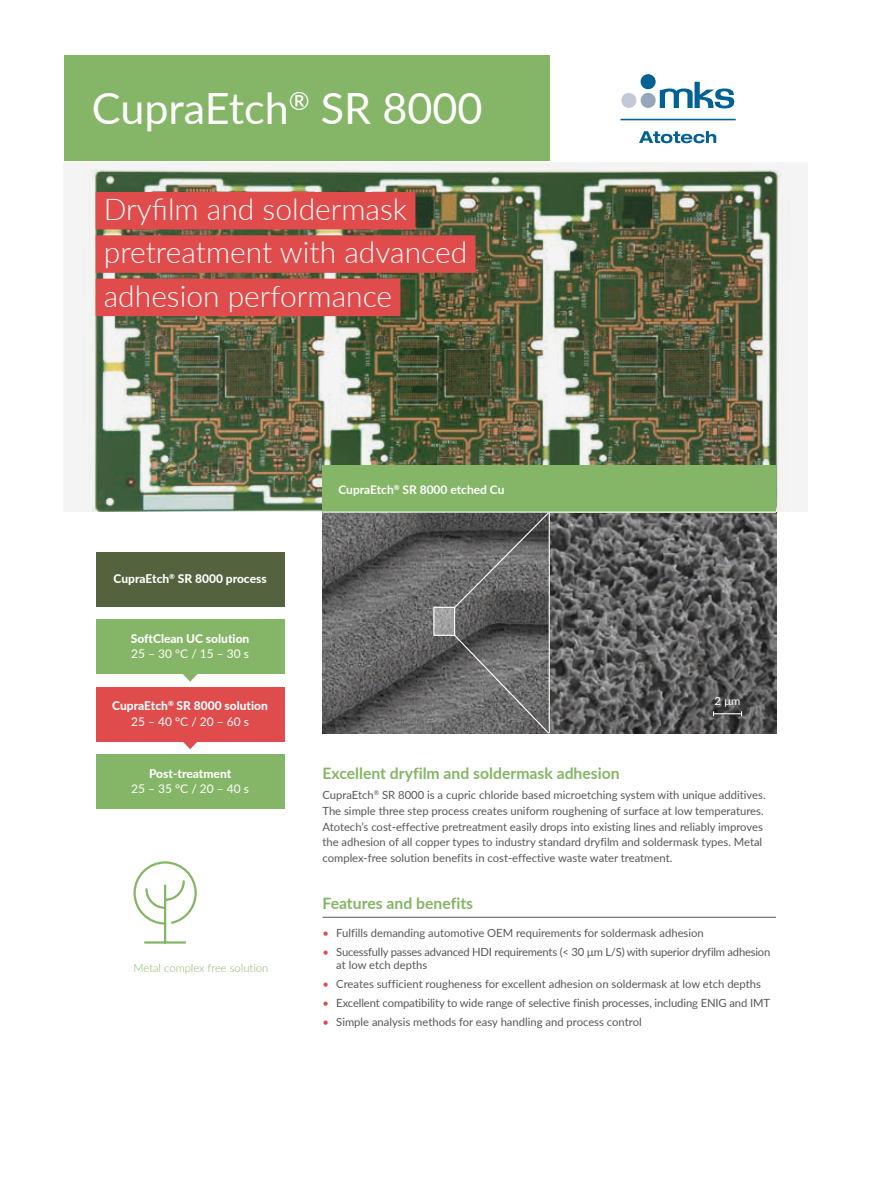
<style>
.page{position:relative;width:893px;height:1191px;background:#fff}
.page>*{position:absolute;margin:0;border:0;box-sizing:border-box;transform-origin:0 0}
.t1{font:43.2px "Lato";color:#fff}
.t2{font:300 30px/43.3px "Lato";color:#fff}
.t3{font:700 15.75px "Lato";color:#85b566}
.t4{font:900 12px/15.8px "Lato";color:#fff;text-align:center}
.t5{font:12px "Lato";color:#fff}
.t6{font:700 12px "Lato";color:#fff}
.t7{font:11.25px/15.8px "Lato";color:#575756}
.t8{font:11.25px/13.5px "Lato";letter-spacing:-.02em;color:#575756}
.t9{font:300 11.25px "Lato";color:#85b566}
.t10{font:11.25px "Lato";color:#fff}
.s1{font-weight:400}
.s2{color:#e04b4c}
</style>
<div class="page">
<img style="left:64px;top:162px;width:744px;height:349px">
<hr style="left:322px;top:917px;width:454px;height:1px;background:#575756">
<div style="left:64px;top:55px;width:485px;height:107px;background:#85b566"></div>
<hr style="left:64px;top:161px;width:744px;height:1px;background:#fff">
<div style="left:96px;top:551px;width:189px;height:55px;background:#54623d"></div>
<div style="left:96px;top:754px;width:189px;height:55px;background:#85b566"></div>
<svg style="left:165px;top:741px;width:50px;height:8px"></svg>
<div style="left:96px;top:686px;width:189px;height:55px;background:#e04b4c"></div>
<div style="left:96px;top:192px;width:319px;height:37px;background:#e04b4c"></div>
<div style="left:96px;top:235px;width:379px;height:38px;background:#e04b4c"></div>
<div style="left:96px;top:279px;width:304px;height:37px;background:#e04b4c"></div>
<svg style="left:133px;top:861px;width:64px;height:83px"></svg>
<svg style="left:183px;top:674px;width:15px;height:7px"></svg>
<div style="left:96px;top:619px;width:189px;height:55px;background:#85b566"></div>
<img style="left:550px;top:512px;width:226px;height:221px">
<div style="left:322px;top:465px;width:454px;height:47px;background:#85b566"></div>
<svg style="left:322px;top:512px;width:227px;height:221px;background:#626161"></svg>
<hr style="left:322px;top:511px;width:454px;height:1px;background:#fff">
<svg style="left:713px;top:711px;width:29px;height:5px"></svg>
<svg style="left:436px;top:609px;width:17px;height:24px"></svg>
<div style="left:433px;top:607px;width:22px;height:29px;border:1px solid #fff"></div>
<svg style="left:453px;top:511px;width:97px;height:98px;background:#646363"></svg>
<svg style="left:453px;top:634px;width:97px;height:100px;background:#706f6f"></svg>
<hr style="left:620px;top:119px;width:116px;height:1px;background:#006193">
<svg style="left:639px;top:131px;width:77px;height:12px"></svg>
<div style="left:641px;top:74px;width:15px;height:15px;background:#006193;border-radius:50%"></div>
<div style="left:641px;top:93px;width:15px;height:15px;background:#94a6bd;border-radius:50%"></div>
<div style="left:621px;top:93px;width:15px;height:15px;background:#c2cad7;border-radius:50%"></div>
<svg style="left:660px;top:82px;width:74px;height:26px"></svg>
<h1 class="t1" style="left:92px;top:78px;width:392px">CupraEtch<sup>®</sup> SR 8000</h1>
<h2 class="t2" style="left:104px;top:186px;width:365px">Dryfilm and soldermask pretreatment with advanced adhesion performance</h2>
<p class="t4" style="left:114px;top:570px;width:155px">CupraEtch<sup>®</sup> SR 8000 process</p>
<p class="t4" style="left:131px;top:630px;width:120px">SoftClean UC solution</p>
<p class="t5" style="left:131px;top:645px;width:119px">25 – 30 °C / 15 – 30 s</p>
<p class="t4" style="left:112px;top:697px;width:157px">CupraEtch<sup>®</sup> SR 8000 solution<br><span class="s1">25 – 40 °C / 20 – 60 s</span></p>
<p class="t4" style="left:149px;top:765px;width:84px">Post-treatment</p>
<p class="t5" style="left:131px;top:780px;width:119px">25 – 35 °C / 20 – 40 s</p>
<p class="t9" style="left:133px;top:960px;width:136px">Metal complex free solution</p>
<p class="t6" style="left:338px;top:480px;width:168px">CupraEtch<sup>®</sup> SR 8000 etched Cu</p>
<p class="t10" style="left:715px;top:693px;width:27px">2 µm</p>
<h3 class="t3" style="left:322px;top:762px;width:299px">Excellent dryfilm and soldermask adhesion</h3>
<p class="t7" style="left:322px;top:786px;width:445px">CupraEtch<sup>®</sup> SR 8000 is a cupric chloride based microetching system with unique additives.<br>The simple three step process creates uniform roughening of surface at low temperatures.<br>Atotech’s cost-effective pretreatment easily drops into existing lines and reliably improves the adhesion of all copper types to industry standard dryfilm and soldermask types. Metal complex-free solution benefits in cost-effective waste water treatment.</p>
<h3 class="t3" style="left:322px;top:892px;width:152px">Features and benefits</h3>
<p class="t7" style="left:322px;top:924px;width:383px"><span class="s2">•</span> Fulfills demanding automotive OEM requirements for soldermask adhesion</p>
<p class="t8" style="left:336px;top:944px;width:436px;text-indent:-14px"><span class="s2">•</span> Sucessfully passes advanced HDI requirements (&lt; 30 µm L/S) with superior dryfilm adhesion at low etch depths</p>
<p class="t7" style="left:322px;top:975px;width:440px"><span class="s2">•</span> Creates sufficient rougheness for excellent adhesion on soldermask at low etch depths</p>
<p class="t7" style="left:322px;top:994px;width:449px"><span class="s2">•</span> Excellent compatibility to wide range of selective finish processes, including ENIG and IMT</p>
<p class="t7" style="left:322px;top:1013px;width:321px"><span class="s2">•</span> Simple analysis methods for easy handling and process control</p>
</div>
